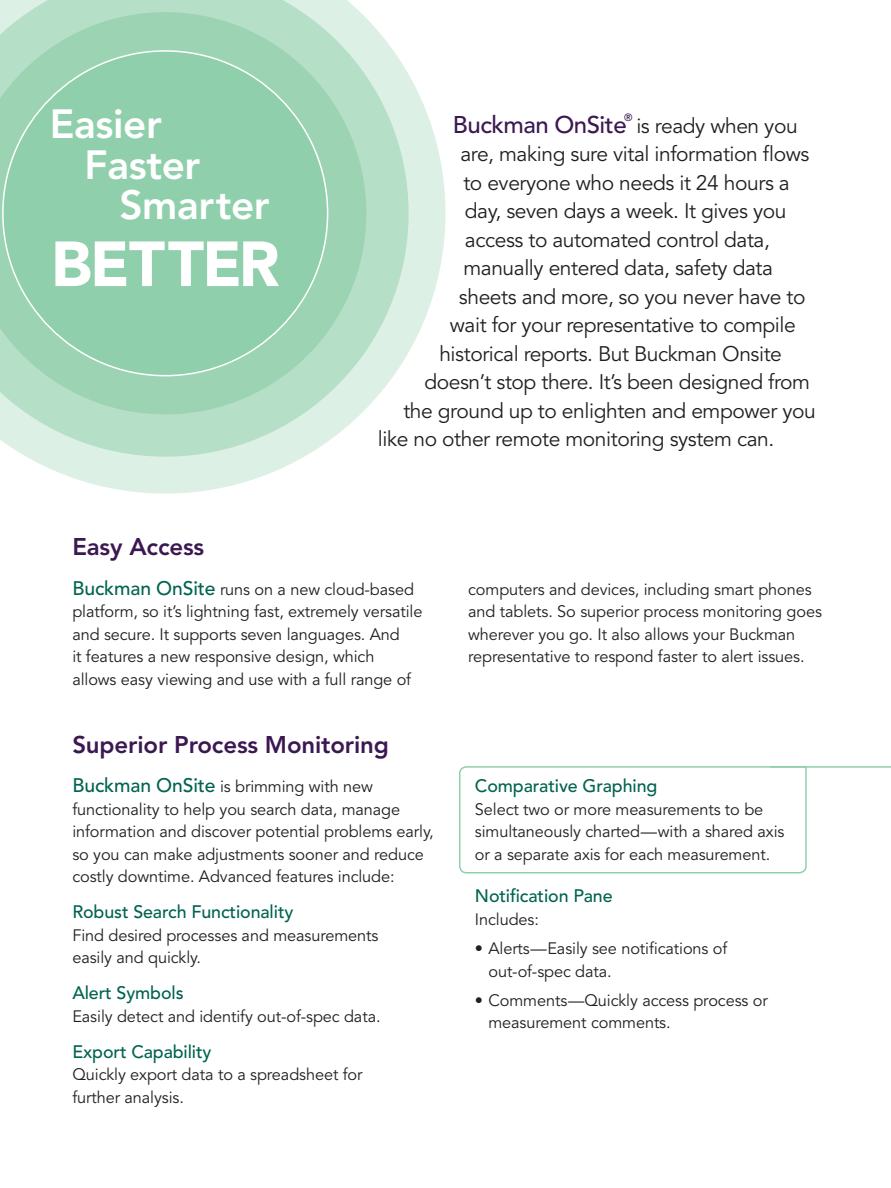
<style>
.page{position:relative;width:891px;height:1188px;background:#fff}
.page>*{position:absolute;margin:0;border:0;box-sizing:border-box;transform-origin:0 0}
.t1{font:900 63px "Avenir";letter-spacing:-.03em;color:#fff}
.t2{font:800 40.5px "Avenir";letter-spacing:-.01em;color:#fff}
.t3{font:800 24px "Avenir";letter-spacing:-.005em;color:#3b1851}
.t4{font:500 24px "Avenir";letter-spacing:-.02em;color:#3b1851}
.t5{font:21px "Avenir";letter-spacing:-.02em;color:#231f20}
.t6{font:500 18px "Avenir";letter-spacing:-.005em;color:#016350}
.t7{font:16.5px/22.5px "Avenir";letter-spacing:-.005em;color:#231f20}
.t8{font:500 10.5px "Avenir";color:#3b1851}
.s1{font-weight:500;font-size:19.5px;color:#016350}
</style>
<div class="page">
<svg style="left:27px;top:75px;width:418px;height:419px"></svg>
<svg style="left:0;top:0;width:409px;height:457px"></svg>
<hr style="left:770px;top:766px;width:121px;height:2px;background:#90cfab">
<svg style="left:459px;top:766px;width:349px;height:108px"></svg>
<svg style="left:0;top:12px;width:366px;height:402px;background:#a9d9bd"></svg>
<div style="left:3px;top:51px;width:325px;height:325px;background:#90cfab;border-radius:50%"></div>
<h2 class="t2" style="left:50px;top:100px;width:113px">Easier</h2>
<h2 class="t2" style="left:85px;top:141px;width:117px">Faster</h2>
<h2 class="t2" style="left:119px;top:181px;width:152px">Smarter</h2>
<h1 class="t1" style="left:51px;top:226px;width:230px">BETTER</h1>
<h3 class="t4" style="left:453px;top:111px;width:175px">Buckman OnSite</h3>
<p class="t8" style="left:624px;top:111px;width:10px">®</p>
<p class="t5" style="left:636px;top:114px;width:163px">is ready when you</p>
<p class="t5" style="left:460px;top:142px;width:351px">are, making sure vital information flows</p>
<p class="t5" style="left:463px;top:171px;width:328px">to everyone who needs it 24 hours a</p>
<p class="t5" style="left:465px;top:199px;width:323px">day, seven days a week. It gives you</p>
<p class="t5" style="left:465px;top:228px;width:307px">access to automated control data,</p>
<p class="t5" style="left:463px;top:256px;width:311px">manually entered data, safety data</p>
<p class="t5" style="left:459px;top:285px;width:348px">sheets and more, so you never have to</p>
<p class="t5" style="left:450px;top:313px;width:348px">wait for your representative to compile</p>
<p class="t5" style="left:439px;top:342px;width:344px">historical reports. But Buckman Onsite</p>
<p class="t5" style="left:424px;top:370px;width:387px">doesn’t stop there. It’s been designed from</p>
<p class="t5" style="left:403px;top:399px;width:414px">the ground up to enlighten and empower you</p>
<p class="t5" style="left:378px;top:427px;width:398px">like no other remote monitoring system can.</p>
<h3 class="t3" style="left:72px;top:533px;width:133px">Easy Access</h3>
<p class="t7" style="left:72px;top:578px;width:352px"><span class="s1">Buckman OnSite</span> runs on a new cloud-based platform, so it’s lightning fast, extremely versatile and secure. It supports seven languages. And<br>it features a new responsive design, which allows easy viewing and use with a full range of</p>
<p class="t7" style="left:468px;top:578px;width:355px">computers and devices, including smart phones and tablets. So superior process monitoring goes wherever you go. It also allows your Buckman representative to respond faster to alert issues.</p>
<h3 class="t3" style="left:72px;top:730px;width:318px">Superior Process Monitoring</h3>
<p class="t7" style="left:72px;top:776px;width:363px"><span class="s1">Buckman OnSite</span> is brimming with new functionality to help you search data, manage information and discover potential problems early, so you can make adjustments sooner and reduce costly downtime. Advanced features include:</p>
<p class="t6" style="left:72px;top:901px;width:223px">Robust Search Functionality</p>
<p class="t7" style="left:72px;top:924px;width:308px">Find desired processes and measurements easily and quickly.</p>
<p class="t6" style="left:72px;top:982px;width:113px">Alert Symbols</p>
<p class="t7" style="left:72px;top:1005px;width:310px">Easily detect and identify out-of-spec data.</p>
<p class="t6" style="left:72px;top:1041px;width:141px">Export Capability</p>
<p class="t7" style="left:72px;top:1064px;width:292px">Quickly export data to a spreadsheet for further analysis.</p>
<p class="t6" style="left:475px;top:775px;width:184px">Comparative Graphing</p>
<p class="t7" style="left:475px;top:798px;width:311px">Select two or more measurements to be simultaneously charted—with a shared axis or a separate axis for each measurement.</p>
<p class="t6" style="left:475px;top:886px;width:139px">Notification Pane</p>
<p class="t7" style="left:475px;top:908px;width:66px">Includes:</p>
<p class="t7" style="left:488px;top:938px;width:240px;text-indent:-14px">• Alerts—Easily see notifications of out-of-spec data.</p>
<p class="t7" style="left:488px;top:989px;width:281px;text-indent:-13px">• Comments—Quickly access process or measurement comments.</p>
</div>
